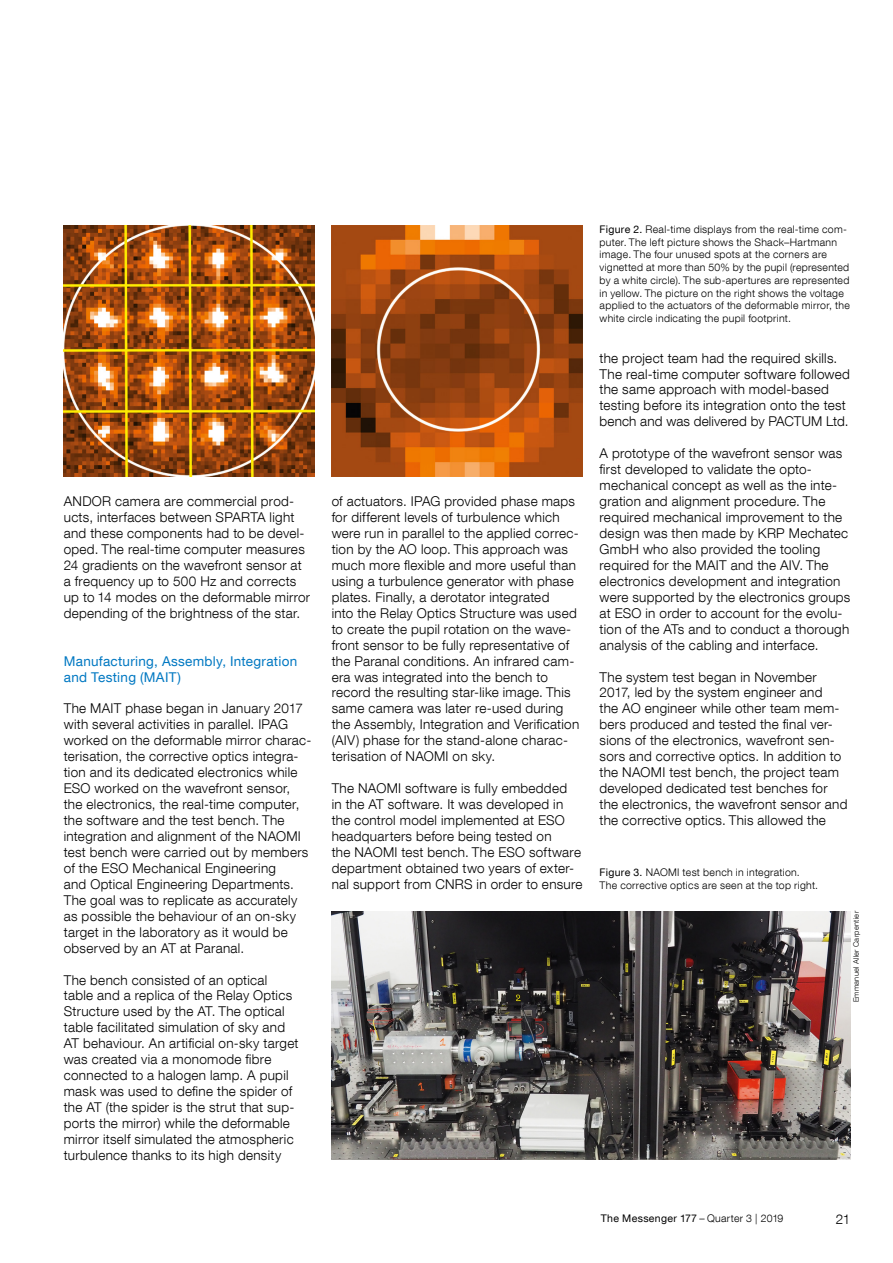
<style>
.page{position:relative;width:893px;height:1263px;background:#fff}
.page>*{position:absolute;margin:0;border:0;box-sizing:border-box;transform-origin:0 0}
._45_9pt{font:300 13.5px/15.9px "Helvetica Neue LT Com";letter-spacing:.02em;color:#000}
._55_9pt_blue{font:13.5px/15.9px "Helvetica Neue LT Com";letter-spacing:.02em;color:#0078c2}
._45_7pt_ZA_3_mm{font:300 10.5px/12.8px "Helvetica Neue LT Com";letter-spacing:.03em;color:#000}
.t1{font:10.5px "Helvetica Neue LT Com";letter-spacing:.03em;color:#000}
.Photo_credits{font:300 7.5px "Helvetica Neue LT Com";letter-spacing:.035em;color:#000}
.s1{font-weight:400}
.s2{font-weight:300}
</style>
<div class="page">
<img style="left:64px;top:225px;width:251px;height:251px">
<img style="left:332px;top:225px;width:251px;height:251px">
<img style="left:332px;top:911px;width:518px;height:249px">
<p class="_45_9pt" style="left:64px;top:493px;width:248px">ANDOR camera are commercial prod&shy;ucts, interfaces between SPARTA light and these components had to be devel&shy;oped. The real-time computer measures 24 gradients on the wavefront sensor at a frequency up to 500 Hz and corrects up to 14 modes on the deformable mirror depending of the brightness of the star.</p>
<p class="_55_9pt_blue" style="left:64px;top:652px;width:235px">Manufacturing, Assembly, Integration and Testing (MAIT)</p>
<p class="_45_9pt" style="left:64px;top:700px;width:249px">The MAIT phase began in January 2017 with several activities in parallel. IPAG worked on the deformable mirror charac&shy;terisation, the corrective optics integra&shy;tion and its dedicated electronics while ESO worked on the wavefront sensor, the electronics, the real-time computer, the software and the test bench. The integration and alignment of the NAOMI test bench were carried out by members of the ESO Mechanical Engineering<br>and Optical Engineering Departments.<br>The goal was to replicate as accurately as possible the behaviour of an on-sky target in the laboratory as it would be observed by an AT at Paranal.</p>
<p class="_45_9pt" style="left:64px;top:971px;width:236px">The bench consisted of an optical table and a replica of the Relay Optics Structure used by the AT. The optical table facilitated simulation of sky and AT behaviour. An artificial on-sky target was created via a monomode fibre connected to a halogen lamp. A pupil mask was used to define the spider of the AT (the spider is the strut that sup&shy;ports the mirror) while the deformable mirror itself simulated the atmospheric turbulence thanks to its high density</p>
<p class="_45_9pt" style="left:332px;top:493px;width:249px">of actuators. IPAG provided phase maps for different levels of turbulence which were run in parallel to the applied correc&shy;tion by the AO loop. This approach was much more flexible and more useful than using a turbulence generator with phase plates. Finally, a derotator integrated<br>into the Relay Optics Structure was used to create the pupil rotation on the wave&shy;front sensor to be fully representative of the Paranal conditions. An infrared cam&shy;era was integrated into the bench to record the resulting star-like image. This same camera was later re-used during the Assembly, Integration and Verification (AIV) phase for the stand-alone charac&shy;terisation of NAOMI on sky.</p>
<p class="_45_9pt" style="left:332px;top:780px;width:252px">The NAOMI software is fully embedded<br>in the AT software. It was developed in the control model implemented at ESO headquarters before being tested on<br>the NAOMI test bench. The ESO software department obtained two years of exter&shy;nal support from CNRS in order to ensure</p>
<p class="_45_7pt_ZA_3_mm" style="left:600px;top:223px;width:252px"><span class="s1">Figure 2.</span> Real-time displays from the real-time com&shy;puter. The left picture shows the Shack–Hartmann image. The four unused spots at the corners are vignetted at more than 50% by the pupil (represented by a white circle). The sub-apertures are represented in yellow. The picture on the right shows the voltage applied to the actuators of the deformable mirror, the white circle indicating the pupil footprint.</p>
<p class="_45_9pt" style="left:600px;top:350px;width:252px">the project team had the required skills.<br>The real-time computer software followed the same approach with model-based testing before its integration onto the test bench and was delivered by PACTUM Ltd.</p>
<p class="_45_9pt" style="left:600px;top:445px;width:252px">A prototype of the wavefront sensor was first developed to validate the opto&shy;mechanical concept as well as the inte&shy;gration and alignment procedure. The required mechanical improvement to the design was then made by KRP Mechatec GmbH who also provided the tooling required for the MAIT and the AIV. The electronics development and integration were supported by the electronics groups at ESO in order to account for the evolu&shy;tion of the ATs and to conduct a thorough analysis of the cabling and interface.</p>
<p class="_45_9pt" style="left:600px;top:668px;width:249px">The system test began in November 2017, led by the system engineer and<br>the AO engineer while other team mem&shy;bers produced and tested the final ver&shy;sions of the electronics, wavefront sen&shy;sors and corrective optics. In addition to the NAOMI test bench, the project team developed dedicated test benches for the electronics, the wavefront sensor and the corrective optics. This allowed the</p>
<p class="_45_7pt_ZA_3_mm" style="left:600px;top:866px;width:220px"><span class="s1">Figure 3.</span> NAOMI test bench in integration.<br>The corrective optics are seen at the top right.</p>
<p class="Photo_credits" style="left:852px;top:1002px;width:93px;rotate:-90deg">Emmanuel Aller Carpentier</p>
<p class="t1" style="left:601px;top:1211px;width:184px">The Messenger 177 <span class="s2">– Quarter 3 | 2019</span></p>
<p class="_45_9pt" style="left:836px;top:1211px;width:16px">21</p>
</div>
